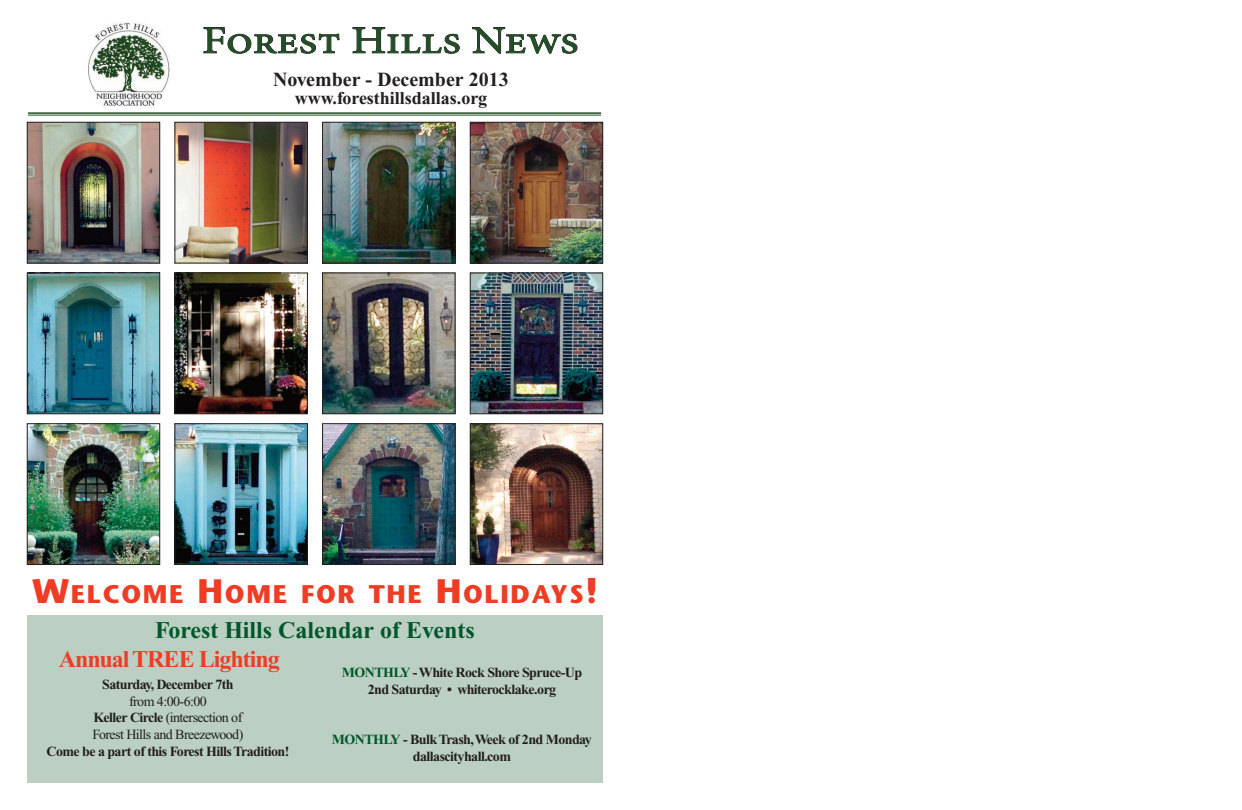
<style>
.page{position:relative;width:1242px;height:810px;background:#fff}
.page>*{position:absolute;margin:0;border:0;box-sizing:border-box;transform-origin:0 0}
.t1{font:700 25.5px "Stone Sans";letter-spacing:.065em;color:#ef3d25}
.t2{font:700 24px "Times New Roman";color:#00572b}
.t3{font:700 24px "Times New Roman";letter-spacing:-.04em;color:#ef3d25}
.t4{font:22px "Minion Pro";letter-spacing:-.015em;color:#231f20}
.t5{font:700 20px "Times New Roman";color:#231f20}
.t6{font:700 18px "Times New Roman";color:#231f20}
.t7{font:17px "Minion Pro";letter-spacing:.185em;color:#231f20}
.t8{font:700 14px/16.8px "Times New Roman";letter-spacing:-.04em;color:#231f20;text-align:center}
.t9{font:14px/16.8px "Times New Roman";letter-spacing:-.04em;color:#231f20;text-align:center}
.s1{font-size:34px}
.s2{font-weight:700}
.s3{color:#00572b}
</style>
<div class="page">
<img style="left:89px;top:23px;width:80px;height:82px">
<svg style="left:203px;top:27px;width:375px;height:27px"></svg>
<hr style="left:28px;top:112px;width:573px;height:2px;background:#215026">
<hr style="left:28px;top:115px;width:573px;height:1px;background:#215026">
<div style="left:27px;top:616px;width:576px;height:167px;background:#bbd0c2"></div>
<img style="left:29px;top:124px;width:129px;height:137px">
<div style="left:27px;top:122px;width:133px;height:141px;border:1px solid #231f20"></div>
<img style="left:177px;top:124px;width:129px;height:137px">
<div style="left:175px;top:122px;width:133px;height:141px;border:1px solid #231f20"></div>
<img style="left:324px;top:124px;width:129px;height:137px">
<div style="left:322px;top:122px;width:133px;height:141px;border:1px solid #231f20"></div>
<img style="left:472px;top:124px;width:129px;height:137px">
<div style="left:470px;top:122px;width:133px;height:141px;border:1px solid #231f20"></div>
<img style="left:29px;top:275px;width:129px;height:137px">
<div style="left:27px;top:273px;width:133px;height:141px;border:1px solid #231f20"></div>
<img style="left:177px;top:275px;width:129px;height:137px">
<div style="left:175px;top:273px;width:133px;height:141px;border:1px solid #231f20"></div>
<img style="left:324px;top:275px;width:129px;height:137px">
<div style="left:322px;top:273px;width:133px;height:141px;border:1px solid #231f20"></div>
<img style="left:472px;top:275px;width:129px;height:137px">
<div style="left:470px;top:273px;width:133px;height:141px;border:1px solid #231f20"></div>
<img style="left:29px;top:425px;width:129px;height:138px">
<div style="left:27px;top:423px;width:133px;height:142px;border:1px solid #231f20"></div>
<img style="left:177px;top:425px;width:129px;height:138px">
<div style="left:175px;top:423px;width:133px;height:142px;border:1px solid #231f20"></div>
<img style="left:324px;top:425px;width:129px;height:138px">
<div style="left:322px;top:423px;width:133px;height:142px;border:1px solid #231f20"></div>
<img style="left:472px;top:425px;width:129px;height:138px">
<div style="left:470px;top:423px;width:133px;height:142px;border:1px solid #231f20"></div>
<h3 class="t4" style="left:319px;top:69px;width:160px">July - August 2013</h3>
<p class="t7" style="left:268px;top:93px;width:247px">www.foresthillsdallas.org</p>
<h3 class="t5" style="left:273px;top:73px;width:237px">November - December 2013</h3>
<p class="t6" style="left:295px;top:92px;width:194px">www.foresthillsdallas.org</p>
<h1 class="t1" style="left:32px;top:584px;width:567px"><span class="s1">W</span>ELCOME <span class="s1">H</span>OME FOR THE <span class="s1">H</span>OLIDAYS<span class="s1">!</span></h1>
<h2 class="t2" style="left:155px;top:622px;width:321px">Forest Hills Calendar of Events</h2>
<h2 class="t3" style="left:59px;top:651px;width:223px">Annual TREE Lighting</h2>
<p class="t8" style="left:102px;top:677px;width:133px">Saturday, December 7th</p>
<p class="t9" style="left:93px;top:694px;width:152px">from 4:00-6:00<br><span class="s2">Keller Circle</span> (intersection of<br>Forest Hills and Breezewood)</p>
<p class="t8" style="left:47px;top:745px;width:244px">Come be a part of this Forest Hills Tradition!</p>
<p class="t8" style="left:342px;top:665px;width:242px"><span class="s3">MONTHLY</span> - White Rock Shore Spruce-Up<br>2nd Saturday • whiterocklake.org</p>
<p class="t8" style="left:332px;top:733px;width:262px"><span class="s3">MONTHLY</span> - Bulk Trash, Week of 2nd Monday dallascityhall.com</p>
</div>
